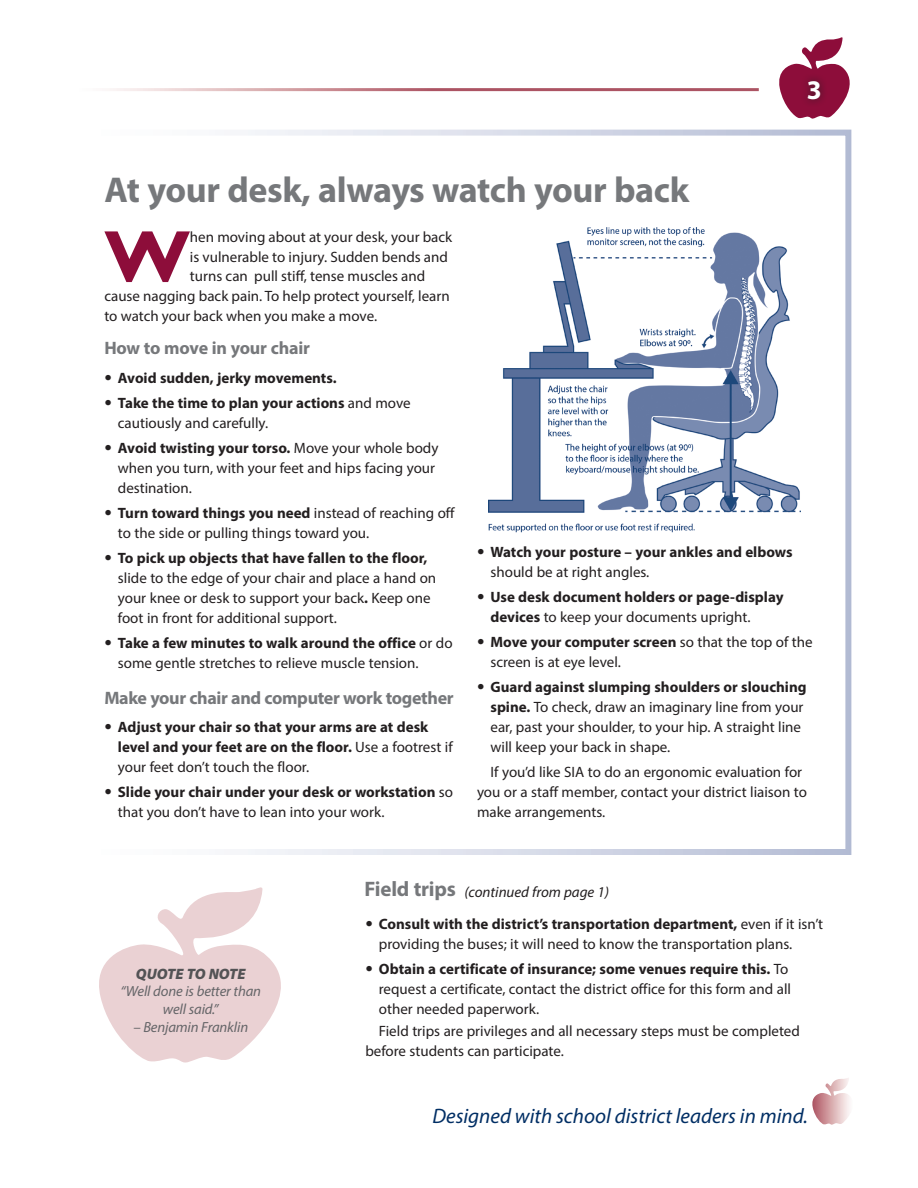
<style>
.page{position:relative;width:918px;height:1188px;background:#fff}
.page>*{position:absolute;margin:0;border:0;box-sizing:border-box;transform-origin:0 0}
.drop{font:700 73.35px "Gill Sans Std";color:#8d0d3a}
.A{font:700 36px "Myriad Pro";letter-spacing:-.01em;color:#76787b}
.A-2{font:700 27px "Myriad Pro";color:#fff}
.t1{font:italic 21px "Myriad Pro";color:#002e64}
.h1_small{font:700 21px "Myriad Pro";letter-spacing:-.01em;color:#76787b}
.h1_small-2{font:700 18px "Myriad Pro";letter-spacing:-.02em;color:#76787b}
.P2{font:italic 900 15.15px "Myriad Pro";color:#535355}
.P2-2{font:15px/19.8px "Myriad Pro";color:#231f20}
.t2{font:700 15px/19.8px "Myriad Pro";color:#231f20}
.drop-2{font:15px "Myriad Pro";color:#231f20}
.new_bullet{font:italic 15px "Myriad Pro";color:#231f20}
.quotation{font:italic 14.7px/17.7px "Myriad Pro";letter-spacing:-.01em;color:#656568;text-align:center}
.s1{font-weight:700}
.s2{font-weight:400}
</style>
<div class="page">
<div style="left:70px;top:130px;width:781px;height:725px;border:6px solid #fff"></div>
<svg style="left:812px;top:1078px;width:37px;height:47px"></svg>
<svg style="left:779px;top:37px;width:71px;height:82px"></svg>
<div style="left:800px;top:73px;width:28px;height:34px;background:#231f20;opacity:.75"></div>
<img style="left:488px;top:227px;width:313px;height:306px">
<svg style="left:99px;top:887px;width:182px;height:176px"></svg>
<p class="A" style="left:104px;top:166px;width:586px">At your desk, always watch your back</p>
<p class="A-2" style="left:807px;top:72px;width:16px">3</p>
<p class="drop" style="left:104px;top:213px;width:87px">W</p>
<p class="drop-2" style="left:190px;top:227px;width:264px">hen moving about at your desk, your back</p>
<p class="drop-2" style="left:190px;top:247px;width:259px">is vulnerable to injury. Sudden bends and</p>
<p class="drop-2" style="left:190px;top:267px;width:237px">turns can pull stiff, tense muscles and</p>
<p class="drop-2" style="left:104px;top:287px;width:347px">cause nagging back pain. To help protect yourself, learn</p>
<p class="drop-2" style="left:104px;top:307px;width:274px">to watch your back when you make a move.</p>
<p class="h1_small-2" style="left:104px;top:336px;width:207px">How to move in your chair</p>
<p class="t2" style="left:104px;top:367px;width:234px">• Avoid sudden, jerky movements.</p>
<p class="P2-2" style="left:118px;top:393px;width:294px;text-indent:-14px">• <span class="s1">Take the time to plan your actions</span> and move cautiously and carefully.</p>
<p class="P2-2" style="left:118px;top:438px;width:322px;text-indent:-14px">• <span class="s1">Avoid twisting your torso.</span> Move your whole body when you turn, with your feet and hips facing your destination.</p>
<p class="P2-2" style="left:118px;top:503px;width:338px;text-indent:-14px">• <span class="s1">Turn toward things you need</span> instead of reaching off to the side or pulling things toward you.</p>
<p class="P2-2" style="left:118px;top:548px;width:320px;text-indent:-14px">• <span class="s1">To pick up objects that have fallen to the floor, </span>slide to the edge of your chair and place a hand on your knee or desk to support your back<span class="s1">.</span> Keep one foot in front for additional support.</p>
<p class="P2-2" style="left:118px;top:633px;width:336px;text-indent:-14px">• <span class="s1">Take a few minutes to walk around the office</span> or do some gentle stretches to relieve muscle tension.</p>
<p class="h1_small-2" style="left:104px;top:686px;width:351px">Make your chair and computer work together</p>
<p class="t2" style="left:118px;top:717px;width:336px;text-indent:-14px">• Adjust your chair so that your arms are at desk level and your feet are on the floor. <span class="s2">Use a footrest if your feet don’t touch the floor.</span></p>
<p class="t2" style="left:118px;top:782px;width:337px;text-indent:-14px">• Slide your chair under your desk or workstation <span class="s2">so that you don’t have to lean into your work.</span></p>
<p class="t2" style="left:490px;top:541px;width:304px;text-indent:-14px">• Watch your posture – your ankles and elbows <span class="s2">should be at right angles.</span></p>
<p class="t2" style="left:490px;top:586px;width:295px;text-indent:-14px">• Use desk document holders or page-display devices <span class="s2">to keep your documents upright.</span></p>
<p class="P2-2" style="left:490px;top:632px;width:324px;text-indent:-14px">• <span class="s1">Move your computer screen</span> so that the top of the screen is at eye level.</p>
<p class="P2-2" style="left:490px;top:677px;width:318px;text-indent:-14px">• <span class="s1">Guard against slumping shoulders or slouching spine.</span> To check, draw an imaginary line from your ear, past your shoulder, to your hip. A straight line will keep your back in shape.</p>
<p class="P2-2" style="left:477px;top:762px;width:332px;text-indent:14px">If you’d like SIA to do an ergonomic evaluation for you or a staff member, contact your district liaison to make arrangements.</p>
<p class="P2" style="left:136px;top:964px;width:111px">QUOTE TO NOTE</p>
<p class="quotation" style="left:121px;top:982px;width:142px">“Well done is better than well said.”</p>
<p class="quotation" style="left:133px;top:1018px;width:116px">– Benjamin Franklin</p>
<p class="h1_small" style="left:364px;top:875px;width:93px">Field trips</p>
<p class="new_bullet" style="left:464px;top:883px;width:146px">(continued from page 1)</p>
<p class="P2-2" style="left:379px;top:913px;width:446px;text-indent:-14px">• <span class="s1">Consult with the district’s transportation department,</span> even if it isn’t providing the buses; it will need to know the transportation plans.</p>
<p class="P2-2" style="left:379px;top:959px;width:414px;text-indent:-14px">• <span class="s1">Obtain a certificate of insurance; some venues require this.</span> To request a certificate, contact the district office for this form and all other needed paperwork.</p>
<p class="P2-2" style="left:365px;top:1021px;width:436px;text-indent:14px">Field trips are privileges and all necessary steps must be completed before students can participate.</p>
<p class="t1" style="left:432px;top:1103px;width:377px">Designed with school district leaders in mind.</p>
</div>
